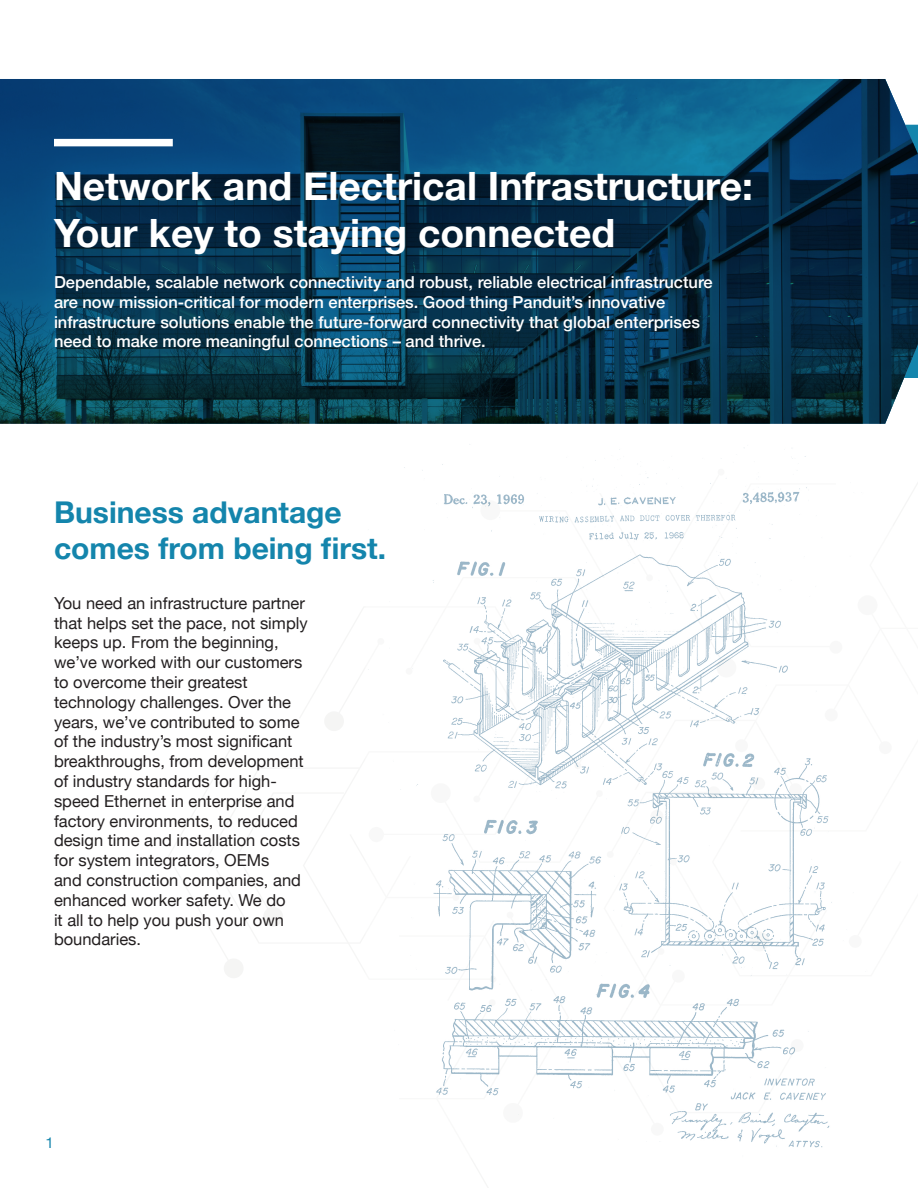
<style>
.page{position:relative;width:918px;height:1188px;background:#fff}
.page>*{position:absolute;margin:0;border:0;box-sizing:border-box;transform-origin:0 0}
.t1{font:700 39px/46.8px "Helvetica Neue";color:#fff}
.t2{font:700 30px/36px "Helvetica Neue";color:#1485ac}
.t3{font:16.5px/19.8px "Helvetica Neue";color:#231f20}
.t4{font:500 16.5px/19.8px "Helvetica Neue";color:#fff}
.t5{font:15px "Helvetica Neue";color:#1485ac}
</style>
<div class="page">
<svg style="left:0;top:79px;width:918px;height:345px;background:#093a58"></svg>
<div style="left:54px;top:139px;width:119px;height:7px;background:#fff"></div>
<img style="left:368px;top:444px;width:547px;height:704px">
<p class="t1" style="left:54px;top:164px;width:700px">Network and Electrical Infrastructure:<br>Your key to staying connected</p>
<p class="t4" style="left:54px;top:271px;width:660px">Dependable, scalable network connectivity and robust, reliable electrical infrastructure are now mission-critical for modern enterprises. Good thing Panduit’s innovative infrastructure solutions enable the future-forward connectivity that global enterprises need to make more meaningful connections – and thrive.</p>
<p class="t2" style="left:54px;top:495px;width:334px">Business advantage comes from being first.</p>
<p class="t3" style="left:54px;top:594px;width:255px">You need an infrastructure partner that helps set the pace, not simply keeps up. From the beginning, we’ve worked with our customers to overcome their greatest technology challenges. Over the years, we’ve contributed to some of the industry’s most significant breakthroughs, from development of industry standards for high&shy;speed Ethernet in enterprise and factory environments, to reduced design time and installation costs for system integrators, OEMs<br>and construction companies, and enhanced worker safety. We do<br>it all to help you push your own boundaries.</p>
<p class="t5" style="left:46px;top:1132px;width:10px">1</p>
</div>
